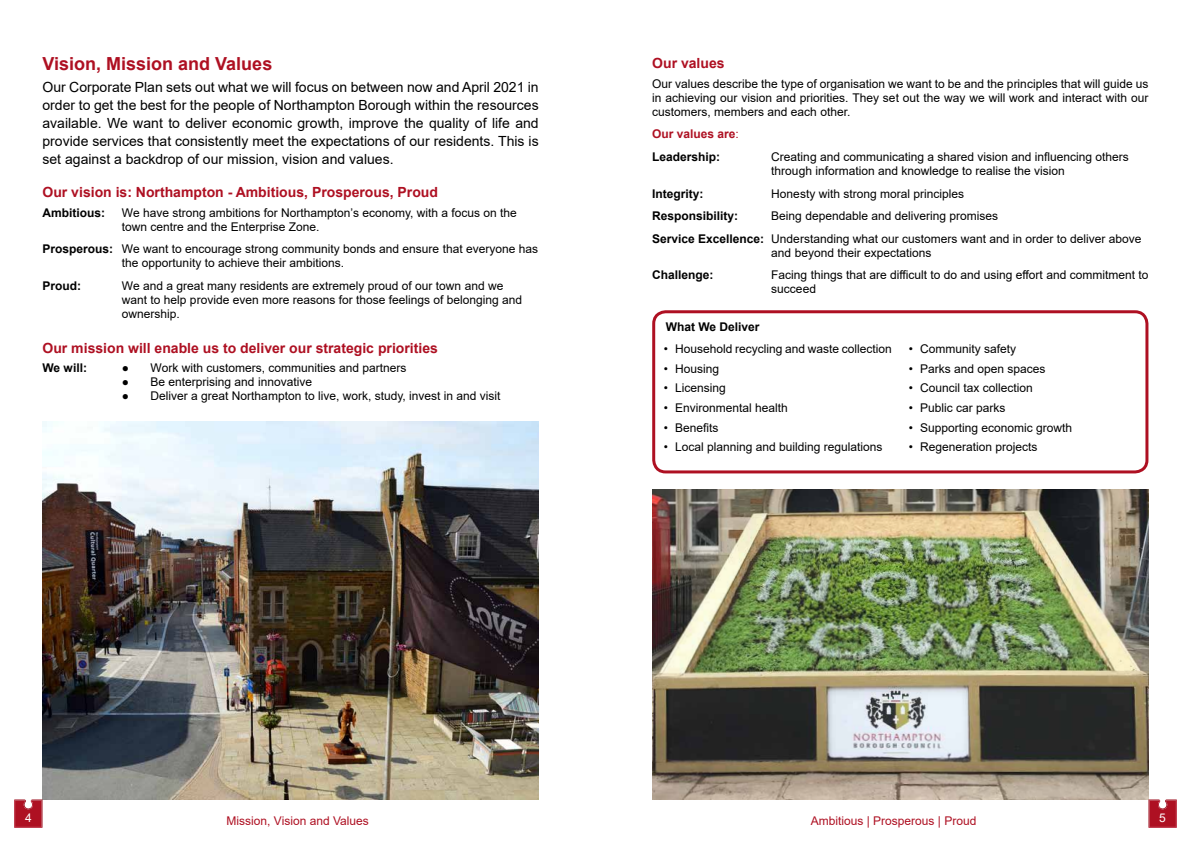
<style>
.page{position:relative;width:1191px;height:842px;background:#fff}
.page>*{position:absolute;margin:0;border:0;box-sizing:border-box;transform-origin:0 0}
.t1{font:700 18px "Arial";color:#ae1022}
.t2{font:14px/18px "Arial";color:#000;text-align:justify}
.t3{font:700 14px "Arial";color:#ae1022}
.t4{font:12px/14px "Arial";color:#000}
.t5{font:700 12px "Arial";color:#000}
.t6{font:12px "Arial";color:#ae1022}
.t7{font:700 12px/22.5px "Arial";color:#ae1022}
.t8{font:12px "Arial";color:#fff}
.s1{font-weight:700}
.s2{font-weight:400}
.s3{color:#000}
</style>
<div class="page">
<img style="left:43px;top:421px;width:496px;height:378px">
<img style="left:652px;top:489px;width:496px;height:310px">
<div style="left:652px;top:310px;width:496px;height:163px;border:3px solid #ae1022;border-radius:12px"></div>
<svg style="left:14px;top:799px;width:29px;height:29px"></svg>
<svg style="left:1148px;top:799px;width:28px;height:29px"></svg>
<h1 class="t1" style="left:43px;top:51px;width:231px">Vision, Mission and Values</h1>
<p class="t2" style="left:43px;top:78px;width:498px">Our Corporate Plan sets out what we will focus on between now and April 2021 in order to get the best for the people of Northampton Borough within the resources available. We want to deliver economic growth, improve the quality of life and provide services that consistently meet the expectations of our residents. This is set against a backdrop of our mission, vision and values.</p>
<p class="t3" style="left:43px;top:182px;width:397px">Our vision is: Northampton - Ambitious, Prosperous, Proud</p>
<p class="t5" style="left:43px;top:204px;width:64px">Ambitious:</p>
<p class="t4" style="left:122px;top:206px;width:396px">We have strong ambitions for Northampton’s economy, with a focus on the town centre and the Enterprise Zone.</p>
<p class="t4" style="left:122px;top:242px;width:418px;text-indent:-79px"><span class="s1">Prosperous:</span> We want to encourage strong community bonds and ensure that everyone has the opportunity to achieve their ambitions.</p>
<p class="t5" style="left:43px;top:277px;width:40px">Proud:</p>
<p class="t4" style="left:122px;top:279px;width:402px">We and a great many residents are extremely proud of our town and we want to help provide even more reasons for those feelings of belonging and ownership.</p>
<p class="t3" style="left:43px;top:338px;width:397px">Our mission will enable us to deliver our strategic priorities</p>
<p class="t5" style="left:43px;top:359px;width:46px">We will:</p>
<p class="t4" style="left:122px;top:361px;width:286px">● Work with customers, communities and partners</p>
<p class="t4" style="left:122px;top:375px;width:192px">● Be enterprising and innovative</p>
<p class="t4" style="left:122px;top:389px;width:380px">● Deliver a great Northampton to live, work, study, invest in and visit</p>
<p class="t3" style="left:652px;top:54px;width:74px">Our values</p>
<p class="t4" style="left:652px;top:77px;width:498px;text-align:justify">Our values describe the type of organisation we want to be and the principles that will guide us in achieving our vision and priorities. They set out the way we will work and interact with our customers, members and each other.</p>
<p class="t7" style="left:652px;top:123px;width:88px">Our values are<span class="s2">:<br></span><span class="s3">Leadership:</span></p>
<p class="t4" style="left:771px;top:150px;width:359px">Creating and communicating a shared vision and influencing others through information and knowledge to realise the vision</p>
<p class="t5" style="left:652px;top:185px;width:53px">Integrity:</p>
<p class="t4" style="left:771px;top:186px;width:194px">Honesty with strong moral principles</p>
<p class="t5" style="left:652px;top:207px;width:88px">Responsibility:</p>
<p class="t4" style="left:652px;top:204px;width:491px;line-height:22.5px;text-indent:119px">Being dependable and delivering promises<br><span class="s1">Service Excellence:</span> Understanding what our customers want and in order to deliver above</p>
<p class="t4" style="left:771px;top:245px;width:162px">and beyond their expectations</p>
<p class="t5" style="left:652px;top:266px;width:63px">Challenge:</p>
<p class="t4" style="left:771px;top:268px;width:378px">Facing things that are difficult to do and using effort and commitment to succeed</p>
<p class="t5" style="left:665px;top:318px;width:95px">What We Deliver</p>
<p class="t4" style="left:663px;top:342px;width:229px">• Household recycling and waste collection</p>
<p class="t4" style="left:663px;top:361px;width:57px">• Housing</p>
<p class="t4" style="left:663px;top:381px;width:64px">• Licensing</p>
<p class="t4" style="left:663px;top:401px;width:126px">• Environmental health</p>
<p class="t4" style="left:663px;top:420px;width:56px">• Benefits</p>
<p class="t4" style="left:663px;top:440px;width:220px">• Local planning and building regulations</p>
<p class="t4" style="left:908px;top:342px;width:109px">• Community safety</p>
<p class="t4" style="left:908px;top:361px;width:138px">• Parks and open spaces</p>
<p class="t4" style="left:908px;top:381px;width:126px">• Council tax collection</p>
<p class="t4" style="left:908px;top:401px;width:98px">• Public car parks</p>
<p class="t4" style="left:908px;top:420px;width:165px">• Supporting economic growth</p>
<p class="t4" style="left:908px;top:440px;width:130px">• Regeneration projects</p>
<p class="t8" style="left:25px;top:810px;width:8px">4</p>
<p class="t8" style="left:1159px;top:810px;width:8px">5</p>
<p class="t6" style="left:810px;top:813px;width:167px">Ambitious | Prosperous | Proud</p>
<p class="t6" style="left:226px;top:813px;width:144px">Mission, Vision and Values</p>
</div>
